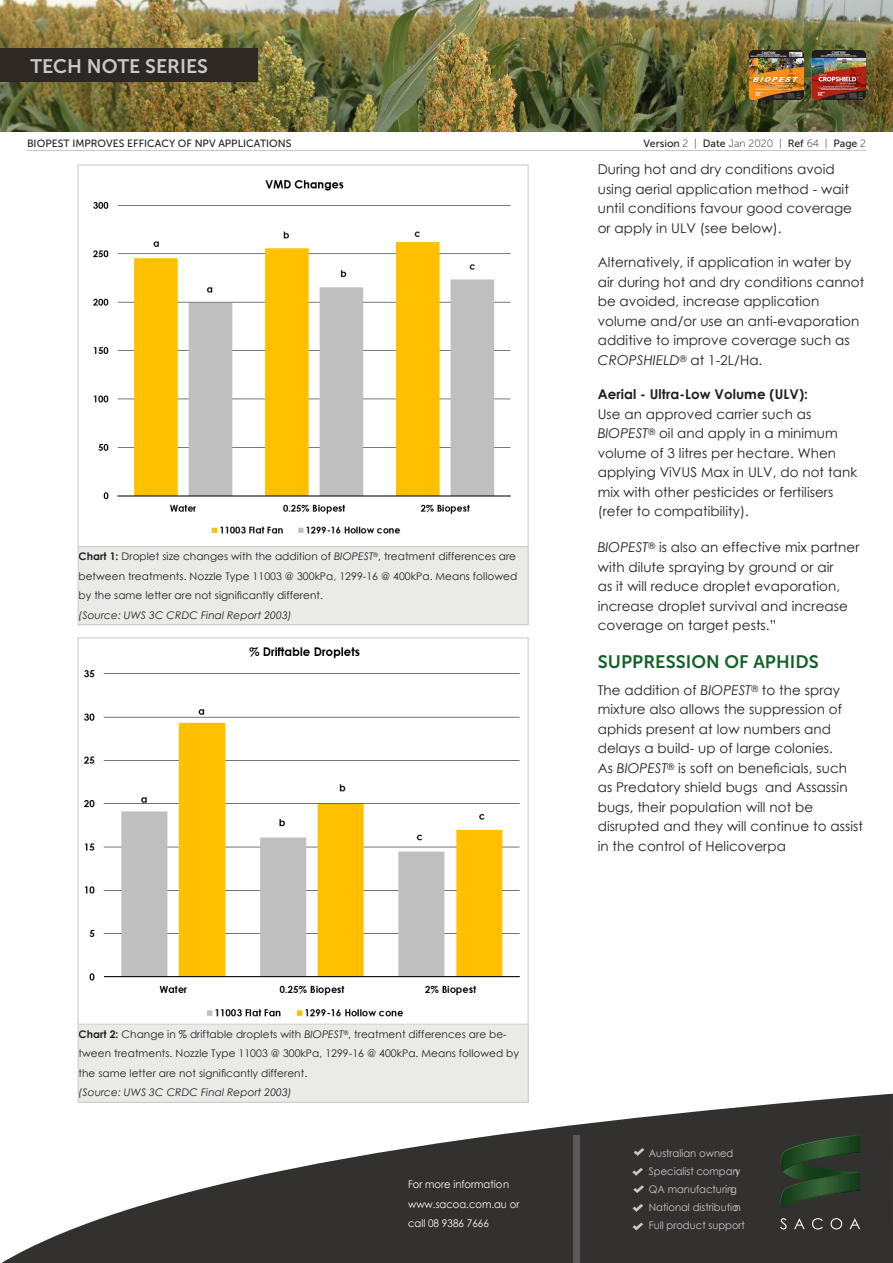
<style>
.page{position:relative;width:893px;height:1263px;background:#fff}
.page>*{position:absolute;margin:0;border:0;box-sizing:border-box;transform-origin:0 0}
.t1{font:19.5px "Museo Sans 700";color:#c9c9c7}
.Tech_Note_Paragraph{font:18px "Museo Sans 700";letter-spacing:.005em;color:#126228}
.Tech_Note_Paragraph-2{font:13.5px/19.5px "Century Gothic";letter-spacing:.005em;color:#231f20}
.t2{font:10.5px/19.5px "Century Gothic";letter-spacing:.005em;color:#231f20}
.t3{font:10.5px/18px "Century Gothic";color:#c9c9c9;scale:.95 1}
.t4{font:10.5px "Museo Sans 500";color:#231f20}
.t5{font:italic 10.5px "Century Gothic";letter-spacing:.005em;color:#231f20}
.t6{font:10.5px/19.5px "Century Gothic";color:#fff;scale:.95 1}
.s1{font-family:"Museo Sans 100"}
.s2{font-weight:700}
.s3{font-style:italic}
</style>
<div class="page">
<svg style="left:1px;top:1094px;width:892px;height:169px;fill:#333030"></svg>
<svg style="left:780px;top:1218px;width:7px;height:11px"></svg>
<svg style="left:794px;top:1218px;width:11px;height:11px"></svg>
<svg style="left:812px;top:1218px;width:11px;height:11px"></svg>
<svg style="left:831px;top:1218px;width:11px;height:11px"></svg>
<svg style="left:849px;top:1218px;width:11px;height:11px"></svg>
<img style="left:780px;top:1134px;width:80px;height:37px">
<svg style="left:781px;top:1136px;width:79px;height:73px;background:#29412a"></svg>
<img style="left:780px;top:1174px;width:79px;height:33px">
<svg style="left:634px;top:1148px;width:10px;height:8px"></svg>
<svg style="left:633px;top:1185px;width:11px;height:8px"></svg>
<svg style="left:632px;top:1204px;width:11px;height:8px"></svg>
<svg style="left:632px;top:1222px;width:11px;height:8px"></svg>
<svg style="left:632px;top:1168px;width:11px;height:8px"></svg>
<div style="left:573px;top:1135px;width:6px;height:128px;background:#59595c"></div>
<img style="left:1px;top:0;width:892px;height:132px">
<div style="left:0;top:48px;width:258px;height:34px;background:#2d2824"></div>
<img style="left:750px;top:50px;width:54px;height:50px">
<img style="left:812px;top:50px;width:54px;height:50px">
<hr style="left:27px;top:150px;width:840px;height:1px;background:#c9c9c7">
<div style="left:78px;top:547px;width:450px;height:78px;background:#eaeae9"></div>
<div style="left:78px;top:546px;width:450px;height:79px;border:1px solid #c9c9c7"></div>
<img style="left:93px;top:180px;width:418px;height:354px">
<div style="left:78px;top:1024px;width:450px;height:78px;background:#eaeae9"></div>
<div style="left:78px;top:1024px;width:451px;height:79px;border:1px solid #c9c9c7"></div>
<img style="left:84px;top:647px;width:436px;height:370px">
<h1 class="t1" style="left:30px;top:55px;width:179px">TECH NOTE SERIES</h1>
<p class="t4" style="left:27px;top:137px;width:266px">BIOPEST IMPROVES EFFICACY OF NPV APPLICATIONS</p>
<p class="t4" style="left:644px;top:137px;width:224px">Version <span class="s1">2 |</span> Date <span class="s1">Jan 2020 |</span> Ref <span class="s1">64 |</span> Page <span class="s1">2</span></p>
<p class="t2" style="left:78px;top:547px;width:440px"><span class="s2">Chart 1:</span> Droplet size changes with the addition of <span class="s3">BIOPEST</span><sup>®</sup>, treatment differences are between treatments. Nozzle Type 11003 @ 300kPa, 1299-16 @ 400kPa. Means followed by the same letter are not significantly different.</p>
<p class="t5" style="left:78px;top:608px;width:215px">(Source: UWS 3C CRDC Final Report 2003)</p>
<p class="t2" style="left:79px;top:1024px;width:442px"><span class="s2">Chart 2:</span> Change in % driftable droplets with <span class="s3">BIOPEST</span><sup>®</sup>, treatment differences are be&shy;tween treatments. Nozzle Type 11003 @ 300kPa, 1299-16 @ 400kPa. Means followed by the same letter are not significantly different.</p>
<p class="t5" style="left:79px;top:1085px;width:215px">(Source: UWS 3C CRDC Final Report 2003)</p>
<p class="t6" style="left:408px;top:1174px;width:119px">For more information www.sacoa.com.au or call 08 9386 7666</p>
<p class="Tech_Note_Paragraph-2" style="left:598px;top:159px;width:256px">During hot and dry conditions avoid using aerial application method - wait until conditions favour good coverage or apply in ULV (see below).</p>
<p class="Tech_Note_Paragraph-2" style="left:598px;top:252px;width:268px">Alternatively, if application in water by air during hot and dry conditions cannot be avoided, increase application volume and/or use an anti-evaporation additive to improve coverage such as <span class="s3">CROPSHIELD</span><sup>®</sup> at 1-2L/Ha.</p>
<p class="Tech_Note_Paragraph-2" style="left:598px;top:384px;width:261px"><span class="s2">Aerial - Ultra-Low Volume (ULV):<br></span>Use an approved carrier such as <span class="s3">BIOPEST</span><sup>®</sup> oil and apply in a minimum volume of 3 litres per hectare. When applying ViVUS Max in ULV, do not tank mix with other pesticides or fertilisers (refer to compatibility).</p>
<p class="Tech_Note_Paragraph-2" style="left:598px;top:537px;width:263px"><span class="s3">BIOPEST</span><sup>®</sup> is also an effective mix partner with dilute spraying by ground or air<br>as it will reduce droplet evaporation, increase droplet survival and increase coverage on target pests.”</p>
<p class="Tech_Note_Paragraph" style="left:598px;top:652px;width:223px">SUPPRESSION OF APHIDS</p>
<p class="Tech_Note_Paragraph-2" style="left:598px;top:680px;width:267px">The addition of <span class="s3">BIOPEST</span><sup>®</sup> to the spray mixture also allows the suppression of aphids present at low numbers and delays a build- up of large colonies.<br>As <span class="s3">BIOPEST</span><sup>®</sup> is soft on beneficials, such as Predatory shield bugs and Assassin bugs, their population will not be disrupted and they will continue to assist in the control of Helicoverpa</p>
<p class="t3" style="left:649px;top:1144px;width:103px">Australian owned<br>Specialist company<br>QA manufacturing<br>National distribution<br>Full product support</p>
</div>
